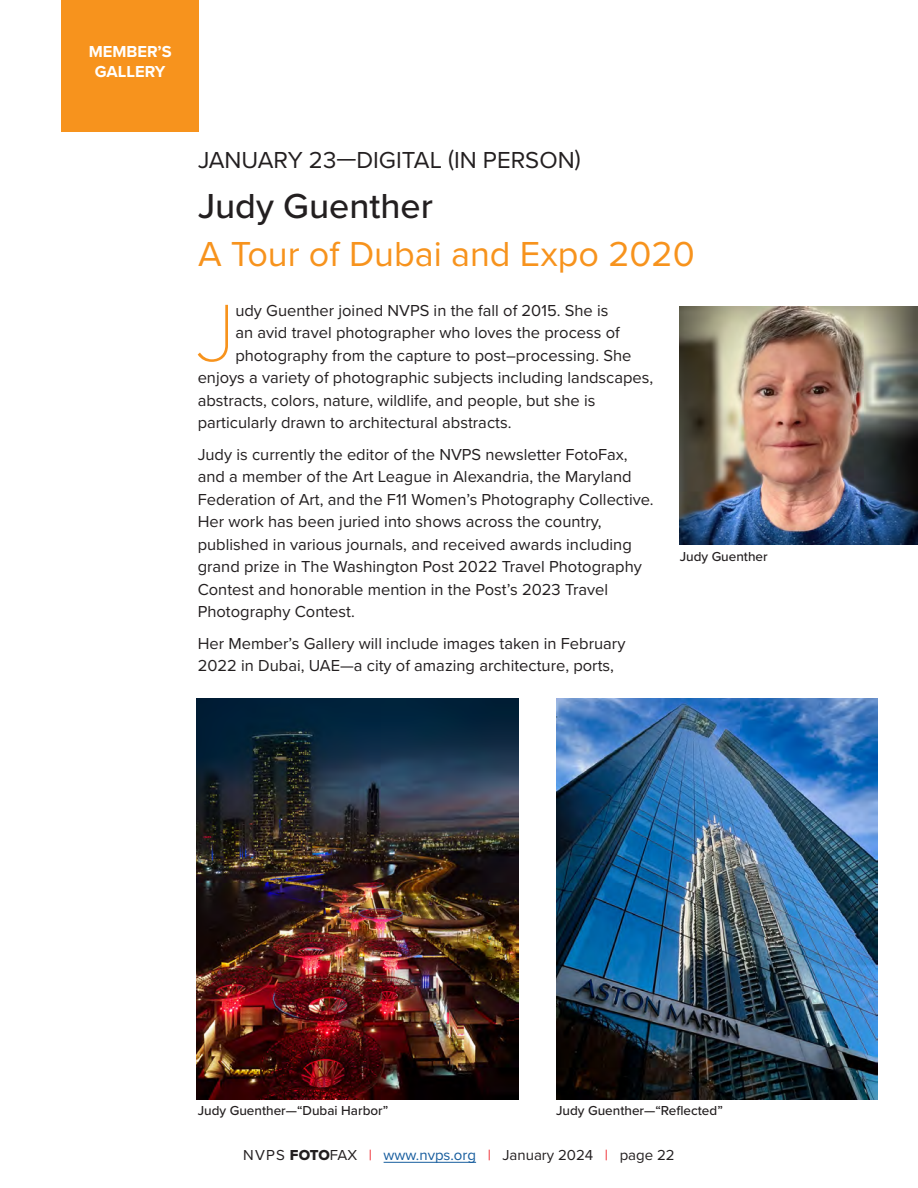
<style>
.page{position:relative;width:918px;height:1188px;background:#fff}
.page>*{position:absolute;margin:0;border:0;box-sizing:border-box;transform-origin:0 0}
.Flush_left__rag_right_text{font:100 84px "Proxima Nova T";color:#f7931d}
.Title_of_articles{font:36px "Proxima Nova";color:#f7931d}
.Name_of_person_in_article_title{font:500 36px "Proxima Nova";color:#231f20}
.Date_or_speaker_in_article_title{font:24px "Proxima Nova";color:#231f20}
.Flush_left__rag_right_text-2{font:16.5px/22.5px "Proxima Nova";color:#231f20}
.t1{font:700 16.5px "Proxima Nova";color:#fff}
.t2{font:15px "Proxima Nova";color:#231f20}
.Captions_Left{font:500 13.5px "Proxima Nova";color:#231f20}
.s1{font-family:"Proxima Nova Extrabld"}
.s2{color:#ee1d23}
.s3{color:#175d9e}
</style>
<div class="page">
<hr style="left:384px;top:1162px;width:92px;height:1px;background:#175d9e">
<div style="left:62px;top:0;width:137px;height:131px;background:#f7931d"></div>
<img style="left:680px;top:307px;width:238px;height:237px">
<img style="left:197px;top:699px;width:322px;height:400px">
<img style="left:556px;top:699px;width:322px;height:400px">
<p class="t1" style="left:89px;top:39px;width:84px">MEMBER’S</p>
<p class="t1" style="left:95px;top:59px;width:72px">GALLERY</p>
<p class="Date_or_speaker_in_article_title" style="left:198px;top:142px;width:384px">JANUARY 23—DIGITAL (IN PERSON)</p>
<p class="Name_of_person_in_article_title" style="left:198px;top:179px;width:236px">Judy Guenther</p>
<p class="Title_of_articles" style="left:198px;top:227px;width:498px">A Tour of Dubai and Expo 2020</p>
<p class="Flush_left__rag_right_text" style="left:196px;top:270px;width:41px">J</p>
<p class="Flush_left__rag_right_text-2" style="left:235px;top:298px;width:375px">udy Guenther joined NVPS in the fall of 2015. She is</p>
<p class="Flush_left__rag_right_text-2" style="left:235px;top:321px;width:386px">an avid travel photographer who loves the process of</p>
<p class="Flush_left__rag_right_text-2" style="left:235px;top:343px;width:398px">photography from the capture to post–processing. She</p>
<p class="Flush_left__rag_right_text-2" style="left:198px;top:366px;width:457px">enjoys a variety of photographic subjects including landscapes,</p>
<p class="Flush_left__rag_right_text-2" style="left:198px;top:388px;width:399px">abstracts, colors, nature, wildlife, and people, but she is</p>
<p class="Flush_left__rag_right_text-2" style="left:198px;top:411px;width:315px">particularly drawn to architectural abstracts.</p>
<p class="Flush_left__rag_right_text-2" style="left:198px;top:442px;width:458px">Judy is currently the editor of the NVPS newsletter FotoFax, and a member of the Art League in Alexandria, the Maryland Federation of Art, and the F11 Women’s Photography Collective.<br>Her work has been juried into shows across the country, published in various journals, and received awards including grand prize in The Washington Post 2022 Travel Photography Contest and honorable mention in the Post’s 2023 Travel Photography Contest.</p>
<p class="Flush_left__rag_right_text-2" style="left:198px;top:631px;width:429px">Her Member’s Gallery will include images taken in February<br>2022 in Dubai, UAE—a city of amazing architecture, ports,</p>
<p class="Captions_Left" style="left:680px;top:547px;width:90px">Judy Guenther</p>
<p class="Captions_Left" style="left:198px;top:1101px;width:192px">Judy Guenther—“Dubai Harbor”</p>
<p class="Captions_Left" style="left:556px;top:1101px;width:168px">Judy Guenther—“Reflected”</p>
<p class="t2" style="left:243px;top:1144px;width:433px">NVPS <span class="s1">FOTO</span>FAX <span class="s2">|</span> <span class="s3">www.nvps.org</span> <span class="s2">|</span> January 2024 <span class="s2">|</span> page 22</p>
</div>
